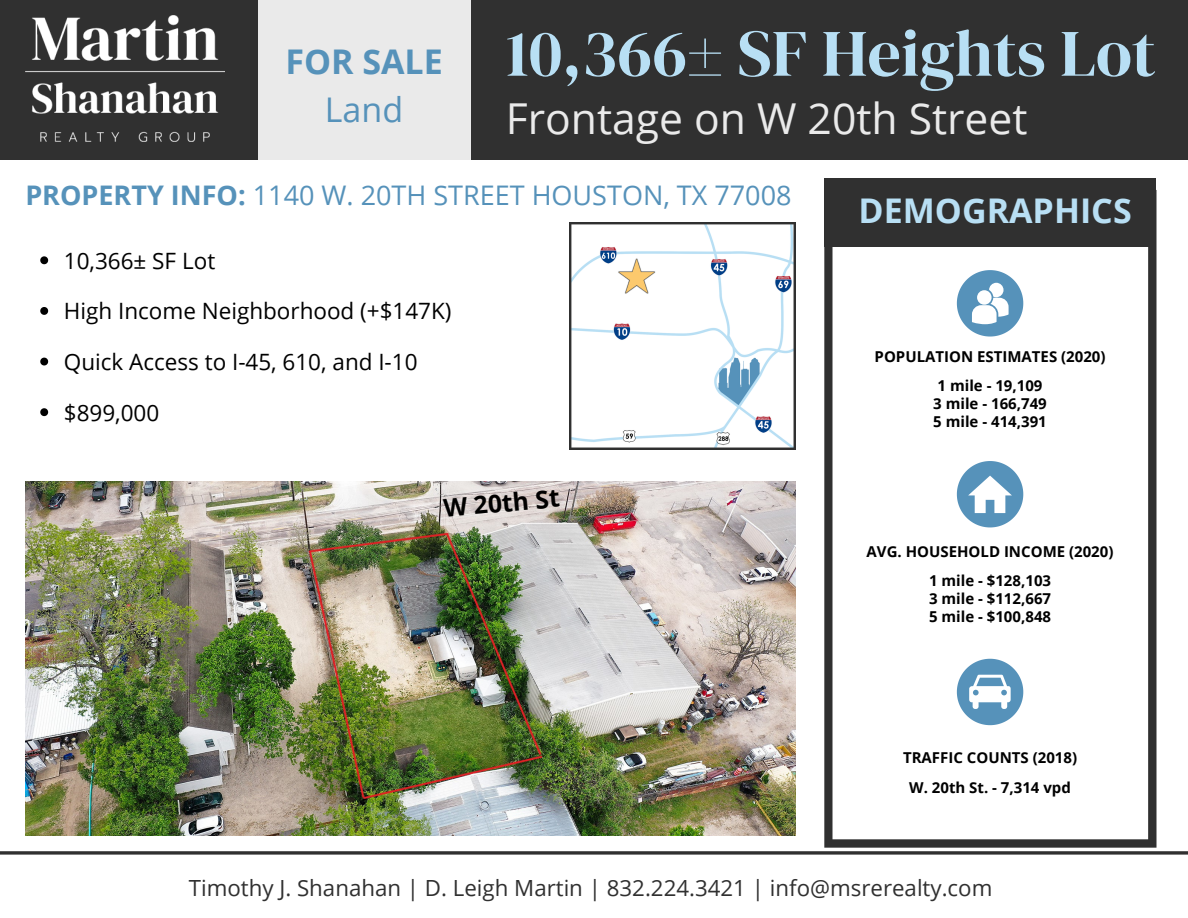
<style>
.page{position:relative;width:1188px;height:918px;background:#fff}
.page>*{position:absolute;margin:0;border:0;box-sizing:border-box;transform-origin:0 0}
.t1{font:66.15px "DM Serif Display";color:#b8dff4}
.t2{font:42.6px "Open Sans";color:#eaeaea}
.t3{font:700 34.05px "Open Sans";color:#b8dff4}
.t4{font:700 34.05px "Open Sans";color:#5692ba}
.t5{font:34.05px "Open Sans";color:#5692ba}
.t6{font:27px "Open Sans";color:#5692ba}
.t7{font:700 24.75px "Open Sans";color:#000}
.t8{font:22.5px "Open Sans";color:#000}
.t9{font:22.2px "Open Sans";color:#303030}
.t10{font:700 15px "Open Sans";color:#000}
.s1{font-weight:700}
</style>
<div class="page">
<svg style="left:0;top:851px;width:1188px;height:4px;background:#4f4f4f"></svg>
<img style="left:25px;top:482px;width:771px;height:354px">
<img style="left:569px;top:223px;width:226px;height:226px">
<div style="left:0;top:0;width:1188px;height:160px;background:#303030"></div>
<img style="left:25px;top:15px;width:199px;height:126px">
<div style="left:258px;top:0;width:213px;height:160px;background:#eaeaea"></div>
<svg style="left:824px;top:190px;width:333px;height:658px"></svg>
<div style="left:824px;top:178px;width:332px;height:69px;background:#303030"></div>
<svg style="left:957px;top:270px;width:66px;height:67px"></svg>
<svg style="left:957px;top:461px;width:66px;height:66px"></svg>
<svg style="left:957px;top:659px;width:66px;height:66px"></svg>
<svg style="left:40px;top:256px;width:8px;height:8px"></svg>
<svg style="left:40px;top:307px;width:8px;height:8px"></svg>
<svg style="left:40px;top:358px;width:8px;height:7px"></svg>
<svg style="left:40px;top:408px;width:8px;height:8px"></svg>
<p class="t4" style="left:285px;top:38px;width:159px">FOR SALE</p>
<p class="t5" style="left:325px;top:85px;width:80px">Land</p>
<p class="t1" style="left:506px;top:7px;width:652px">10,366± SF Heights Lot</p>
<p class="t2" style="left:506px;top:88px;width:523px">Frontage on W 20th Street</p>
<p class="t6" style="left:25px;top:176px;width:768px"><span class="s1">PROPERTY INFO:</span> 1140 W. 20TH STREET HOUSTON, TX 77008</p>
<p class="t8" style="left:64px;top:245px;width:153px">10,366± SF Lot</p>
<p class="t8" style="left:64px;top:295px;width:389px">High Income Neighborhood (+$147K)</p>
<p class="t8" style="left:64px;top:346px;width:355px">Quick Access to I-45, 610, and I-10</p>
<p class="t8" style="left:64px;top:397px;width:97px">$899,000</p>
<p class="t7" style="left:442px;top:491px;width:118px;rotate:-5deg">W 20th St</p>
<p class="t3" style="left:859px;top:187px;width:275px">DEMOGRAPHICS</p>
<p class="t10" style="left:875px;top:346px;width:232px">POPULATION ESTIMATES (2020)</p>
<p class="t10" style="left:938px;top:375px;width:106px">1 mile - 19,109</p>
<p class="t10" style="left:933px;top:393px;width:115px">3 mile - 166,749</p>
<p class="t10" style="left:933px;top:411px;width:115px">5 mile - 414,391</p>
<p class="t10" style="left:867px;top:541px;width:248px">AVG. HOUSEHOLD INCOME (2020)</p>
<p class="t10" style="left:929px;top:570px;width:124px">1 mile - $128,103</p>
<p class="t10" style="left:929px;top:588px;width:124px">3 mile - $112,667</p>
<p class="t10" style="left:929px;top:606px;width:124px">5 mile - $100,848</p>
<p class="t10" style="left:903px;top:747px;width:176px">TRAFFIC COUNTS (2018)</p>
<p class="t10" style="left:909px;top:777px;width:163px">W. 20th St. - 7,314 vpd</p>
<p class="t9" style="left:189px;top:872px;width:805px">Timothy J. Shanahan | D. Leigh Martin | 832.224.3421 | info@msrerealty.com</p>
</div>
